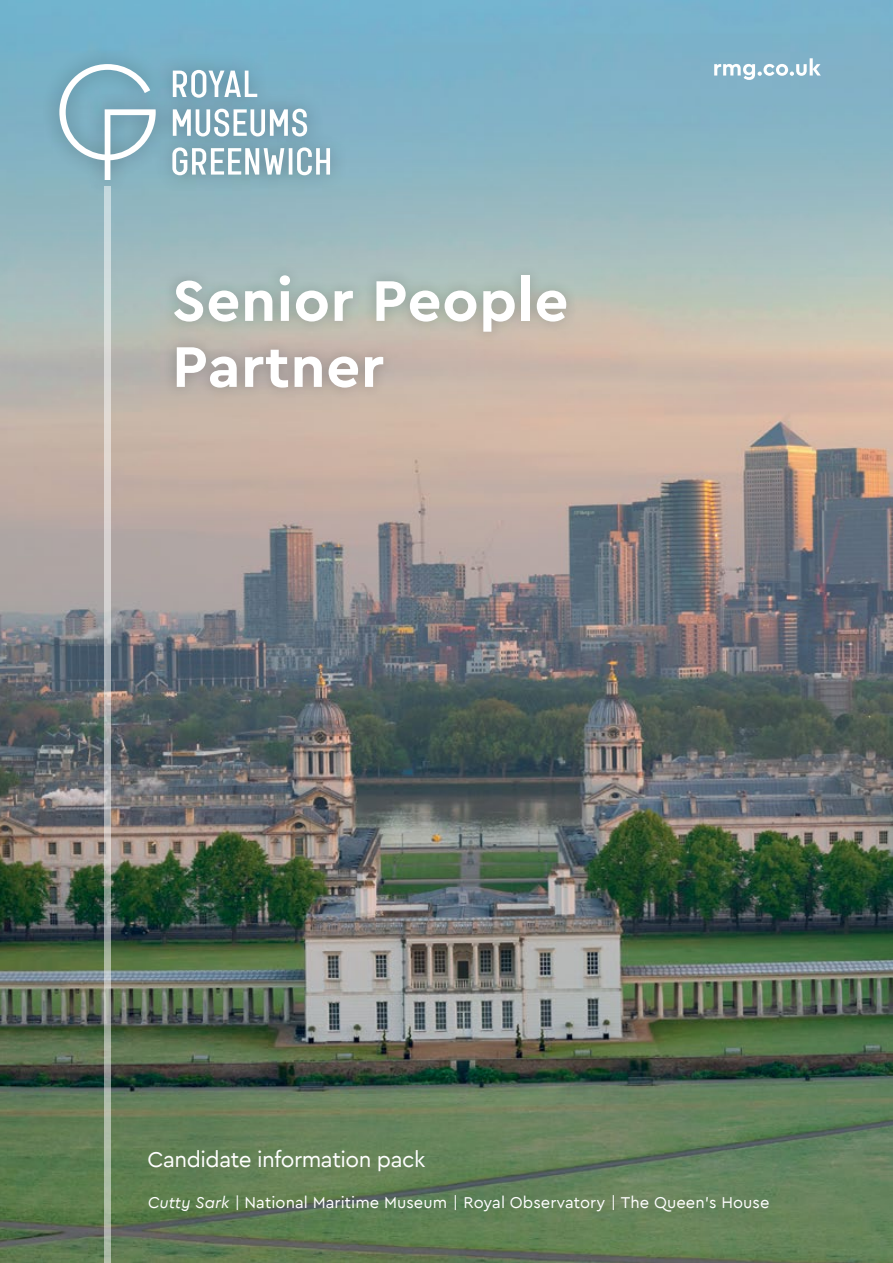
<style>
.page{position:relative;width:893px;height:1263px;background:#fff}
.page>*{position:absolute;margin:0;border:0;box-sizing:border-box;transform-origin:0 0}
.t1{font:700 60px/66px "Cera PRO";letter-spacing:.01em;color:#fff}
.t2{font:22.5px "Cera PRO";letter-spacing:-.02em;color:#fff}
.t3{font:16.5px "Cera PRO";letter-spacing:.005em;color:#fff}
.s1{font-style:italic}
</style>
<div class="page">
<img style="left:0;top:0;width:893px;height:1263px">
<div style="left:162px;top:261px;width:417px;height:140px;background:#000;opacity:.2"></div>
<svg style="left:714px;top:58px;width:107px;height:22px"></svg>
<div style="left:41px;top:45px;width:308px;height:153px;background:#000;opacity:.3"></div>
<svg style="left:59px;top:64px;width:271px;height:116px"></svg>
<svg style="left:104px;top:186px;width:6px;height:1077px;background:#bdc2bd"></svg>
<h1 class="t1" style="left:172px;top:265px;width:398px">Senior People<br>Partner</h1>
<h2 class="t2" style="left:148px;top:1144px;width:279px">Candidate information pack</h2>
<p class="t3" style="left:148px;top:1192px;width:623px"><span class="s1">Cutty Sark |</span> National Maritime Museum | Royal Observatory | The Queen’s House</p>
</div>
